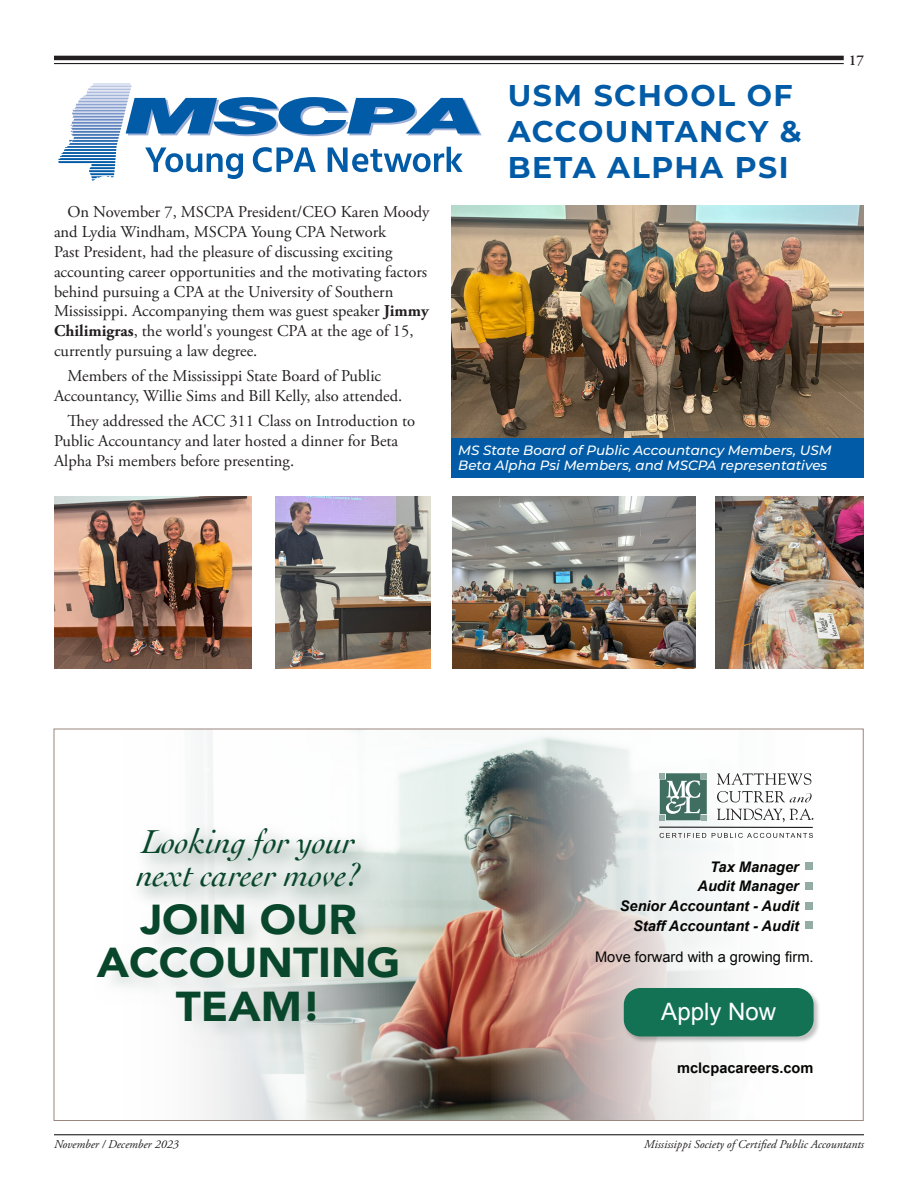
<style>
.page{position:relative;width:918px;height:1188px;background:#fff}
.page>*{position:absolute;margin:0;border:0;box-sizing:border-box;transform-origin:0 0}
.t1{font:900 41.7px/43.2px "Avenir";color:#09472c;text-align:center;scale:1.05 1}
.t2{font:italic 34.8px/32.7px "Cochin";color:#09472c}
.t3{font:700 30px/36px "Montserrat";letter-spacing:.05em;color:#015ba6}
.t4{font:24px "Arial";color:#fff}
.BasicBodyCopy{font:16.5px/19.8px "Adobe Garamond Pro";color:#231f20}
.t5{font:600 15px "Adobe Garamond Pro";color:#231f20}
.t6{font:italic 700 14.55px/19.8px "Arial";color:#050504;text-align:right}
.t7{font:14.55px "Arial";color:#050504}
.t8{font:700 14.55px "Arial";color:#050504}
.t9{font:italic 500 13.5px/14.5px "Montserrat";color:#fff}
.t10{font:italic 12px "Adobe Garamond Pro";color:#231f20}
.s1{font-weight:700}
</style>
<div class="page">
<img style="left:437px;top:748px;width:53px;height:371px">
<svg style="left:203px;top:731px;width:234px;height:388px"></svg>
<img style="left:490px;top:735px;width:323px;height:384px">
<img style="left:112px;top:930px;width:348px;height:144px">
<img style="left:138px;top:809px;width:337px;height:121px">
<div style="left:805px;top:863px;width:7px;height:7px;background:#94ada4"></div>
<div style="left:805px;top:902px;width:7px;height:8px;background:#94ada4"></div>
<div style="left:805px;top:922px;width:7px;height:7px;background:#94ada4"></div>
<div style="left:805px;top:882px;width:7px;height:8px;background:#94ada4"></div>
<img style="left:622px;top:986px;width:197px;height:60px">
<div style="left:624px;top:988px;width:190px;height:48px;background:#137254;border-radius:17px"></div>
<svg style="left:660px;top:833px;width:153px;height:5px"></svg>
<svg style="left:717px;top:773px;width:94px;height:12px"></svg>
<svg style="left:717px;top:791px;width:95px;height:11px"></svg>
<svg style="left:717px;top:808px;width:97px;height:14px"></svg>
<hr style="left:659px;top:827px;width:154px;height:1px;background:#211e1e">
<svg style="left:660px;top:773px;width:47px;height:47px;background:#6d9085"></svg>
<img style="left:451px;top:205px;width:413px;height:233px">
<img style="left:54px;top:497px;width:198px;height:171px">
<img style="left:275px;top:497px;width:155px;height:171px">
<img style="left:453px;top:497px;width:243px;height:171px">
<img style="left:716px;top:497px;width:148px;height:171px">
<svg style="left:58px;top:83px;width:424px;height:98px"></svg>
<div style="left:451px;top:438px;width:413px;height:40px;background:#015ba6"></div>
<hr style="left:54px;top:56px;width:790px;height:4px;background:#231f20">
<hr style="left:54px;top:63px;width:790px;height:1px;background:#231f20">
<hr style="left:54px;top:1134px;width:810px;height:1px;background:#231f20">
<p class="BasicBodyCopy" style="left:54px;top:203px;width:377px;text-indent:14px">On November 7, MSCPA President/CEO Karen Moody and Lydia Windham, MSCPA Young CPA Network<br>Past President, had the pleasure of discussing exciting accounting career opportunities and the motivating factors behind pursuing a CPA at the University of Southern Mississippi. Accompanying them was guest speaker <span class="s1">Jimmy Chilimigras</span>, the world's youngest CPA at the age of 15, currently pursuing a law degree.</p>
<p class="BasicBodyCopy" style="left:54px;top:367px;width:350px;text-align:center">Members of the Mississippi State Board of Public<br>Accountancy, Willie Sims and Bill Kelly, also attended.</p>
<p class="BasicBodyCopy" style="left:54px;top:412px;width:363px;text-indent:14px">They addressed the ACC 311 Class on Introduction to<br>Public Accountancy and later hosted a dinner for Beta<br>Alpha Psi members before presenting.</p>
<p class="t3" style="left:508px;top:76px;width:296px">USM SCHOOL OF<br>ACCOUNTANCY &amp;</p>
<p class="t3" style="left:508px;top:148px;width:282px">BETA ALPHA PSI</p>
<p class="t5" style="left:849px;top:51px;width:17px">17</p>
<p class="t9" style="left:458px;top:442px;width:375px">MS State Board of Public Accountancy Members, USM<br>Beta Alpha Psi Members, and MSCPA representatives</p>
<p class="t2" style="left:137px;top:824px;width:225px">Looking for your next career move?</p>
<p class="t1" style="left:97px;top:897px;width:291px">JOIN OUR<br>ACCOUNTING<br>TEAM!</p>
<p class="t6" style="left:620px;top:857px;width:181px">Tax Manager<br>Audit Manager<br>Senior Accountant - Audit<br>Staff Accountant - Audit</p>
<p class="t7" style="left:595px;top:948px;width:220px">Move forward with a growing firm.</p>
<p class="t4" style="left:661px;top:995px;width:116px">Apply Now</p>
<p class="t8" style="left:677px;top:1058px;width:138px">mclcpacareers.com</p>
<p class="t10" style="left:54px;top:1137px;width:126px">November / December 2023</p>
<p class="t10" style="left:644px;top:1137px;width:221px">Mississippi Society of Certified Public Accountants</p>
</div>
